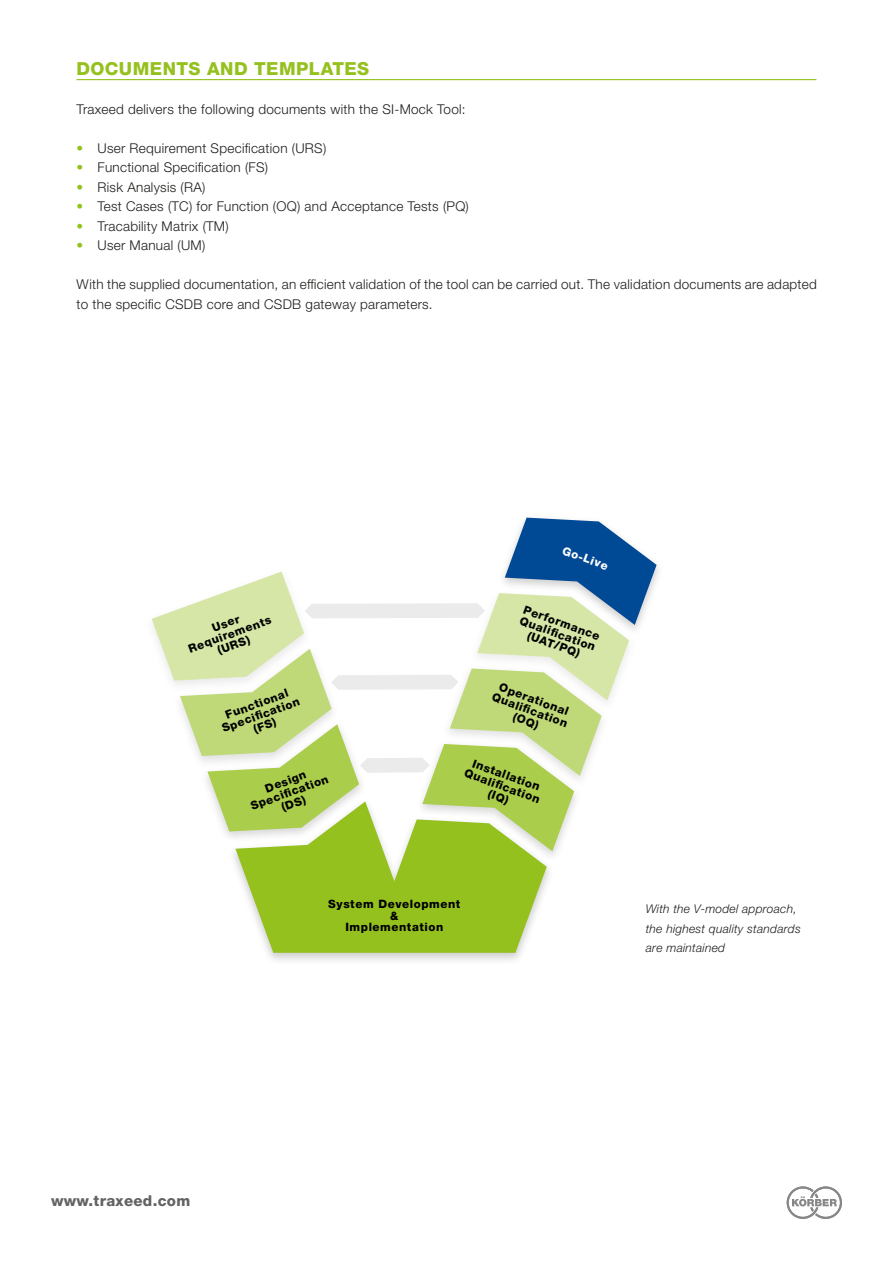
<style>
.page{position:relative;width:893px;height:1263px;background:#fff}
.page>*{position:absolute;margin:0;border:0;box-sizing:border-box;transform-origin:0 0}
.t1{font:800 18px "Helvetica Neue LT Pro";letter-spacing:.025em;color:#95c11f}
.t2{font:800 15px "Helvetica Neue LT Pro";letter-spacing:.02em;color:#646363}
.t3{font:300 13.5px/19.5px "Helvetica Neue LT Pro";letter-spacing:.02em;color:#1d1d1b}
.t4{font:italic 300 12px/19.5px "Helvetica Neue LT Pro";letter-spacing:.02em;color:#1d1d1b}
.t5{font:800 11.55px/11.6px "Helvetica Neue LT Pro";letter-spacing:.05em;color:#000;text-align:center}
.t6{font:800 11.55px "Helvetica Neue LT Pro";color:#fff}
.s1{color:#95c11f}
</style>
<div class="page">
<svg style="left:787px;top:1186px;width:55px;height:33px"></svg>
<hr style="left:77px;top:79px;width:739px;height:1px;background:#95c11f">
<svg style="left:152px;top:518px;width:505px;height:330px"></svg>
<img style="left:225px;top:794px;width:333px;height:166px">
<svg style="left:235px;top:801px;width:312px;height:152px;fill:#95c11f"></svg>
<h1 class="t1" style="left:77px;top:58px;width:294px">DOCUMENTS AND TEMPLATES</h1>
<p class="t3" style="left:77px;top:99px;width:391px">Traxeed delivers the following documents with the SI-Mock Tool:</p>
<p class="t3" style="left:77px;top:138px;width:251px"><span class="s1">•</span> User Requirement Specification (URS)</p>
<p class="t3" style="left:77px;top:157px;width:193px"><span class="s1">•</span> Functional Specification (FS)</p>
<p class="t3" style="left:77px;top:177px;width:130px"><span class="s1">•</span> Risk Analysis (RA)</p>
<p class="t3" style="left:77px;top:196px;width:394px"><span class="s1">•</span> Test Cases (TC) for Function (OQ) and Acceptance Tests (PQ)</p>
<p class="t3" style="left:77px;top:216px;width:154px"><span class="s1">•</span> Tracability Matrix (TM)</p>
<p class="t3" style="left:77px;top:235px;width:130px"><span class="s1">•</span> User Manual (UM)</p>
<p class="t3" style="left:77px;top:274px;width:742px">With the supplied documentation, an efficient validation of the tool can be carried out. The validation documents are adapted to the specific CSDB core and CSDB gateway parameters.</p>
<p class="t5" style="left:183px;top:633px;width:89px;rotate:-20deg">User<br>Requirements (URS)</p>
<p class="t5" style="left:216px;top:712px;width:83px;rotate:-20deg">Functional<br>Specifi cation (FS)</p>
<p class="t5" style="left:245px;top:790px;width:83px;rotate:-20deg">Design<br>Specifi cation (DS)</p>
<p class="t6" style="left:565px;top:543px;width:49px;rotate:20deg">Go-Live</p>
<p class="t5" style="left:526px;top:603px;width:82px;rotate:20deg">P erformance<br>Q ualifi cation (UAT/PQ )</p>
<p class="t5" style="left:498px;top:680px;width:81px;rotate:20deg">O perational<br>Q ualifi cation (OQ)</p>
<p class="t5" style="left:471px;top:756px;width:81px;rotate:20deg">Installation<br>Q ualifi cation (IQ )</p>
<p class="t5" style="left:328px;top:898px;width:134px">System Development &amp;<br>Implementation</p>
<p class="t4" style="left:646px;top:899px;width:156px">With the V-model approach, the highest quality standards are maintained</p>
<p class="t2" style="left:51px;top:1192px;width:141px">www.traxeed.com</p>
</div>
